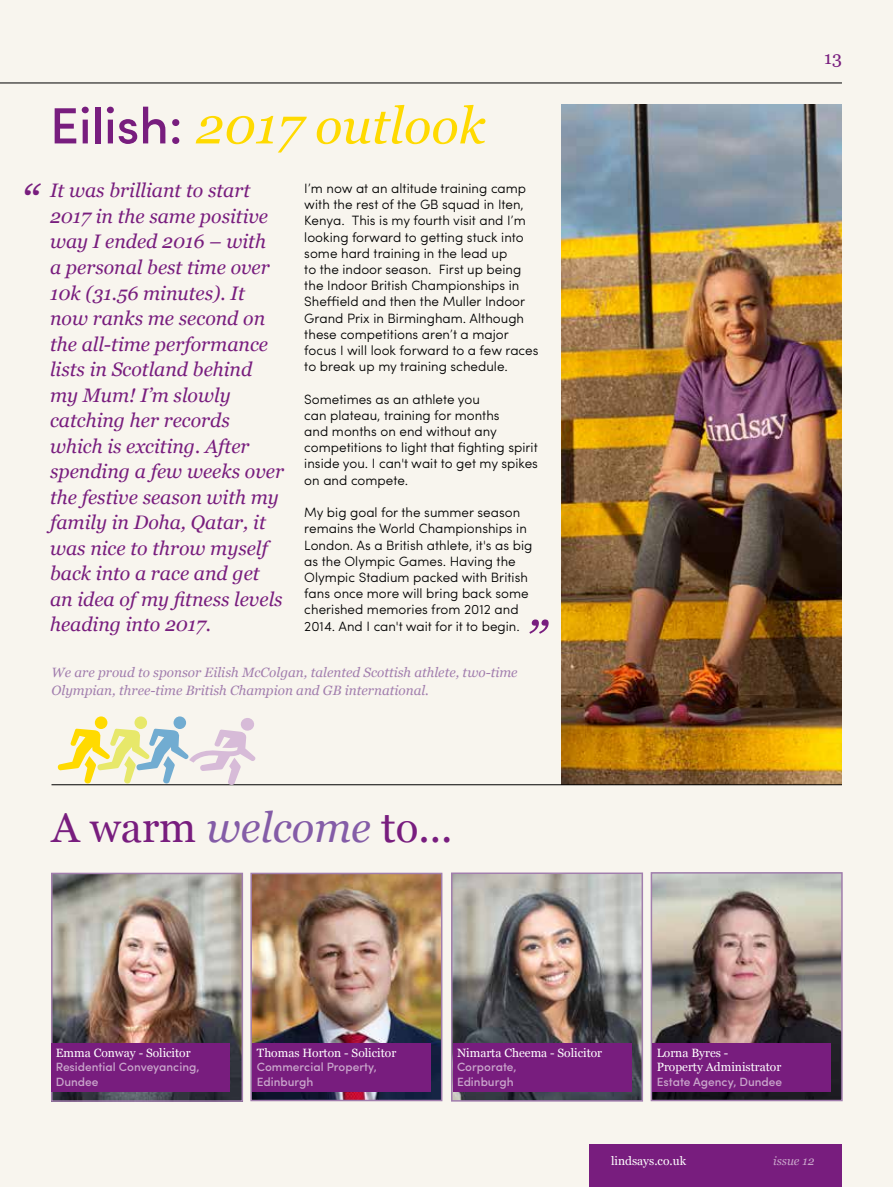
<style>
.page{position:relative;width:893px;height:1187px;background:#fff}
.page>*{position:absolute;margin:0;border:0;box-sizing:border-box;transform-origin:0 0}
.t1{font:italic 54px "Georgia";color:#781d7e}
.t2{font:italic 51px "Georgia";color:#ffda00}
.t3{font:italic 45px "Georgia";color:#781d7e}
.t4{font:42px "Georgia";color:#781d7e}
.t5{font:italic 19.5px/25.5px "Georgia";color:#781d7e}
.t6{font:18px "Georgia";color:#781d7e}
.t7{font:300 13.5px/16.2px "Sofia Pro";color:#000}
.t8{font:italic 13.5px/18px "Georgia";color:#a27eae}
.t9{font:12px/14.4px "Georgia";color:#fff}
.t10{font:500 12px/14.4px "Sofia Pro";color:#c9a5cb}
.t11{font:italic 12px "Georgia";color:#c9a5cb}
.s1{font-family:"Sofia Pro";font-weight:500;font-style:normal;color:#781d7e}
.s2{font-style:italic;color:#845ca7}
</style>
<div class="page">
<div style="left:0;top:0;width:893px;height:1186px;background:#f8f5ee"></div>
<img style="left:654px;top:875px;width:186px;height:223px">
<div style="left:651px;top:872px;width:192px;height:229px;border:2px solid #a27eae"></div>
<img style="left:54px;top:875px;width:186px;height:223px">
<div style="left:51px;top:872px;width:192px;height:229px;border:2px solid #a27eae"></div>
<img style="left:454px;top:875px;width:186px;height:223px">
<div style="left:451px;top:872px;width:192px;height:229px;border:2px solid #a27eae"></div>
<hr style="left:0;top:83px;width:842px;height:1px;background:#000">
<img style="left:253px;top:875px;width:186px;height:223px">
<div style="left:250px;top:872px;width:192px;height:229px;border:2px solid #a27eae"></div>
<div style="left:52px;top:1043px;width:178px;height:49px;background:#781d7e"></div>
<div style="left:253px;top:1043px;width:178px;height:49px;background:#781d7e"></div>
<div style="left:453px;top:1043px;width:178px;height:49px;background:#781d7e"></div>
<div style="left:652px;top:1043px;width:179px;height:49px;background:#781d7e"></div>
<div style="left:590px;top:1144px;width:252px;height:42px;background:#781d7e"></div>
<img style="left:561px;top:105px;width:281px;height:679px">
<hr style="left:52px;top:784px;width:790px;height:1px;background:#000">
<div style="left:240px;top:717px;width:14px;height:14px;background:#d7bbd8;border-radius:50%"></div>
<div style="left:135px;top:716px;width:12px;height:13px;background:#e7e86a;border-radius:50%"></div>
<div style="left:174px;top:716px;width:12px;height:13px;background:#71acd1;border-radius:50%"></div>
<svg style="left:57px;top:728px;width:199px;height:57px"></svg>
<div style="left:95px;top:716px;width:12px;height:13px;background:#ffda00;border-radius:50%"></div>
<h2 class="t2" style="left:50px;top:89px;width:437px"><span class="s1">Eilish:</span> 2017 outlook</h2>
<p class="t5" style="left:50px;top:177px;width:235px">It was brilliant to start<br>2017 in the same positive way I ended 2016 – with<br>a personal best time over<br>10k (31.56 minutes). It now ranks me second on the all-time performance lists in Scotland behind my Mum! I’m slowly catching her records which is exciting. After spending a few weeks over the festive season with my family in Doha, Qatar, it was nice to throw myself back into a race and get an idea of my fitness levels heading into 2017.</p>
<p class="t7" style="left:304px;top:179px;width:236px">I’m now at an altitude training camp with the rest of the GB squad in Iten, Kenya. This is my fourth visit and I’m looking forward to getting stuck into some hard training in the lead up<br>to the indoor season. First up being the Indoor British Championships in Sheffield and then the Muller Indoor Grand Prix in Birmingham. Although these competitions aren’t a major focus I will look forward to a few races to break up my training schedule.</p>
<h3 class="t3" style="left:21px;top:168px;width:19px">“</h3>
<p class="t7" style="left:304px;top:390px;width:235px">Sometimes as an athlete you<br>can plateau, training for months<br>and months on end without any competitions to light that fighting spirit inside you. I can't wait to get my spikes on and compete.</p>
<p class="t7" style="left:304px;top:503px;width:230px">My big goal for the summer season remains the World Championships in London. As a British athlete, it's as big as the Olympic Games. Having the Olympic Stadium packed with British fans once more will bring back some cherished memories from 2012 and 2014. And I can't wait for it to begin.</p>
<h1 class="t1" style="left:525px;top:601px;width:22px">”</h1>
<p class="t8" style="left:52px;top:663px;width:467px">We are proud to sponsor Eilish McColgan, talented Scottish athlete, two-time<br>Olympian, three-time British Champion and GB international.</p>
<h3 class="t4" style="left:52px;top:796px;width:402px">A warm <span class="s2">welcome</span> to...</h3>
<h3 class="t6" style="left:824px;top:45px;width:19px">13</h3>
<p class="t9" style="left:56px;top:1044px;width:136px">Emma Conway - Solicitor</p>
<p class="t10" style="left:56px;top:1058px;width:145px">Residential Conveyancing,<br>Dundee</p>
<p class="t9" style="left:257px;top:1044px;width:141px">Thomas Horton - Solicitor</p>
<p class="t10" style="left:257px;top:1058px;width:122px">Commercial Property,<br>Edinburgh</p>
<p class="t9" style="left:457px;top:1044px;width:147px">Nimarta Cheema - Solicitor</p>
<p class="t10" style="left:457px;top:1058px;width:61px">Corporate,<br>Edinburgh</p>
<p class="t9" style="left:657px;top:1044px;width:126px">Lorna Byres -<br>Property Administrator</p>
<p class="t10" style="left:657px;top:1073px;width:127px">Estate Agency, Dundee</p>
<p class="t9" style="left:611px;top:1153px;width:76px">lindsays.co.uk</p>
<p class="t11" style="left:773px;top:1151px;width:43px">issue 12</p>
</div>
